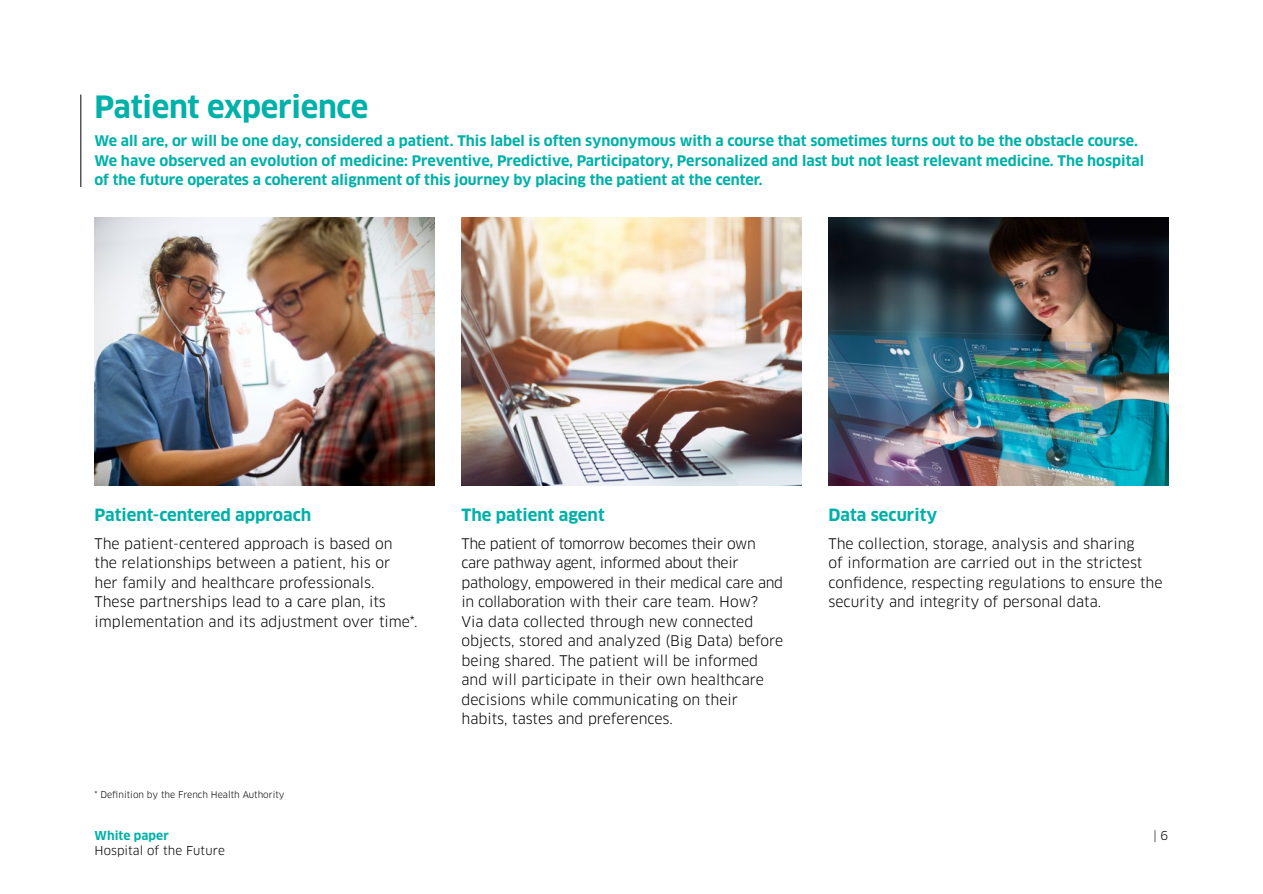
<style>
.page{position:relative;width:1263px;height:894px;background:#fff}
.page>*{position:absolute;margin:0;border:0;box-sizing:border-box;transform-origin:0 0}
.t1{font:700 30px "Clan OT";letter-spacing:-.01em;color:#00b1a9}
.t2{font:700 16.5px "Clan OT";color:#00b1a9}
.t3{font:14.25px/19.5px "Clan OT";color:#000}
.t4{font:700 14.25px/19.5px "Clan OT";color:#00b1a9}
.t5{font:12px "Clan OT";letter-spacing:.005em;color:#000}
.t6{font:700 12px "Clan OT";letter-spacing:.01em;color:#00b1a9}
.t7{font:9px "Clan OT";color:#000}
</style>
<div class="page">
<img style="left:461px;top:217px;width:340px;height:268px">
<img style="left:828px;top:217px;width:340px;height:268px">
<img style="left:94px;top:217px;width:340px;height:268px">
<hr style="left:81px;top:95px;width:1px;height:92px;background:#000">
<h1 class="t1" style="left:94px;top:90px;width:275px">Patient experience</h1>
<p class="t4" style="left:94px;top:131px;width:1051px">We all are, or will be one day, considered a patient. This label is often synonymous with a course that sometimes turns out to be the obstacle course.<br>We have observed an evolution of medicine: Preventive, Predictive, Participatory, Personalized and last but not least relevant medicine. The hospital of the future operates a coherent alignment of this journey by placing the patient at the center.</p>
<p class="t2" style="left:94px;top:504px;width:218px">Patient-centered approach</p>
<p class="t3" style="left:94px;top:533px;width:325px">The patient-centered approach is based on the relationships between a patient, his or<br>her family and healthcare professionals.<br>These partnerships lead to a care plan, its implementation and its adjustment over time*.</p>
<p class="t7" style="left:94px;top:789px;width:192px">* Definition by the French Health Authority</p>
<p class="t6" style="left:94px;top:828px;width:76px">White paper</p>
<p class="t5" style="left:94px;top:843px;width:132px">Hospital of the Future</p>
<p class="t2" style="left:461px;top:504px;width:145px">The patient agent</p>
<p class="t3" style="left:461px;top:533px;width:323px">The patient of tomorrow becomes their own care pathway agent, informed about their pathology, empowered in their medical care and in collaboration with their care team. How?<br>Via data collected through new connected objects, stored and analyzed (Big Data) before being shared. The patient will be informed and will participate in their own healthcare decisions while communicating on their habits, tastes and preferences.</p>
<p class="t2" style="left:828px;top:504px;width:110px">Data security</p>
<p class="t3" style="left:828px;top:533px;width:335px">The collection, storage, analysis and sharing<br>of information are carried out in the strictest confidence, respecting regulations to ensure the security and integrity of personal data.</p>
<p class="t5" style="left:1153px;top:828px;width:16px">| 6</p>
</div>
